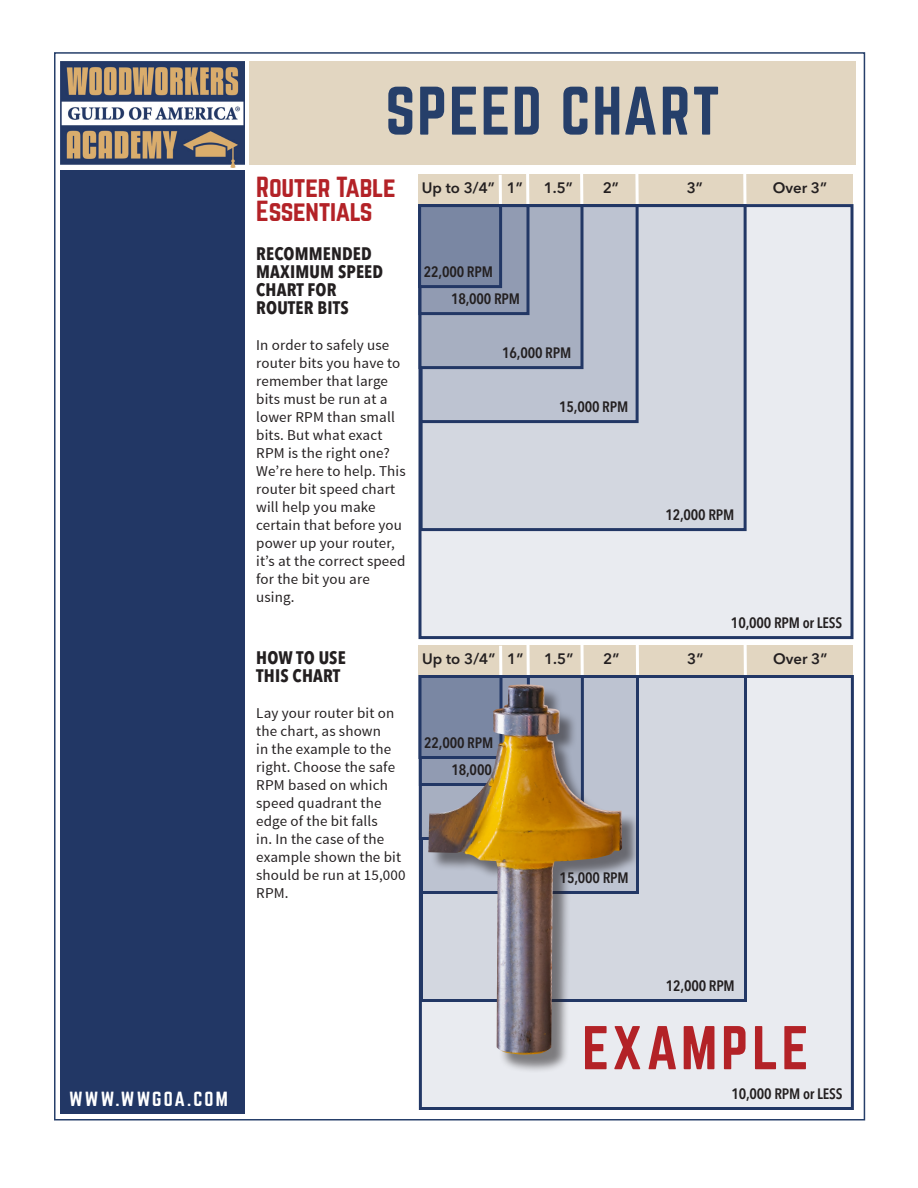
<style>
.page{position:relative;width:918px;height:1188px;background:#fff}
.page>*{position:absolute;margin:0;border:0;box-sizing:border-box;transform-origin:0 0}
.t1{font:60px "Norwester";letter-spacing:.03em;color:#263f6a}
.t2{font:54px "Norwester";letter-spacing:.075em;color:#b32227}
.t3{font:25.5px "Norwester";letter-spacing:-.01em;color:#b32227}
.t4{font:700 condensed 18px/18px "Avenir Next LT Pro";letter-spacing:.01em;color:#231f20}
.t5{font:18px "Norwester";letter-spacing:.12em;color:#fff}
.t6{font:15px/18px "Source Sans Pro";letter-spacing:.01em;color:#231f20}
.t7{font:600 condensed 15px "Avenir Next LT Pro";letter-spacing:-.01em;color:#231f20}
.t8{font:600 15px "Avenir Next LT Pro";color:#231f20}
</style>
<div class="page">
<div style="left:60px;top:170px;width:185px;height:943px;background:#223765"></div>
<img style="left:61px;top:62px;width:183px;height:105px">
<div style="left:249px;top:62px;width:607px;height:103px;background:#e2d6c1"></div>
<div style="left:418px;top:175px;width:435px;height:29px;background:#e2d6c1"></div>
<hr style="left:580px;top:174px;width:3px;height:48px;background:#fff">
<svg style="left:635px;top:174px;width:4px;height:30px"></svg>
<svg style="left:743px;top:174px;width:4px;height:30px"></svg>
<hr style="left:526px;top:173px;width:3px;height:48px;background:#fff">
<hr style="left:499px;top:175px;width:3px;height:47px;background:#fff">
<div style="left:418px;top:204px;width:436px;height:435px;background:#e9ebf0;border:3px solid #223765"></div>
<div style="left:420px;top:204px;width:327px;height:327px;background:#d3d7e0;border:3px solid #223765"></div>
<div style="left:420px;top:204px;width:219px;height:219px;background:#bdc3d1;border:3px solid #223765"></div>
<div style="left:418px;top:204px;width:166px;height:165px;background:#a7afc1;border:3px solid #223765"></div>
<div style="left:418px;top:204px;width:112px;height:111px;background:#919bb2;border:3px solid #223765"></div>
<div style="left:418px;top:204px;width:84px;height:84px;background:#7a87a3;border:3px solid #223765"></div>
<div style="left:418px;top:646px;width:435px;height:29px;background:#e2d6c1"></div>
<svg style="left:580px;top:645px;width:4px;height:30px"></svg>
<hr style="left:636px;top:645px;width:3px;height:47px;background:#fff">
<hr style="left:744px;top:645px;width:3px;height:48px;background:#fff">
<svg style="left:526px;top:645px;width:4px;height:30px"></svg>
<hr style="left:499px;top:646px;width:3px;height:47px;background:#fff">
<div style="left:419px;top:675px;width:435px;height:435px;background:#e9ebf0;border:3px solid #223765"></div>
<div style="left:420px;top:675px;width:327px;height:327px;background:#d3d7e0;border:3px solid #223765"></div>
<div style="left:420px;top:675px;width:219px;height:219px;background:#bdc3d1;border:3px solid #223765"></div>
<div style="left:419px;top:675px;width:165px;height:165px;background:#a7afc1;border:3px solid #223765"></div>
<div style="left:419px;top:675px;width:111px;height:111px;background:#919bb2;border:3px solid #223765"></div>
<div style="left:418px;top:675px;width:84px;height:84px;background:#7a87a3;border:3px solid #223765"></div>
<div style="left:431px;top:687px;width:209px;height:386px;background:#231f20;opacity:.55"></div>
<img style="left:428px;top:684px;width:194px;height:371px">
<p class="t1" style="left:385px;top:82px;width:336px">SPEED CHART</p>
<p class="t3" style="left:256px;top:175px;width:141px">Router Table</p>
<p class="t3" style="left:256px;top:199px;width:118px">Essentials</p>
<p class="t4" style="left:256px;top:244px;width:128px">RECOMMENDED<br>MAXIMUM SPEED<br>CHART FOR<br>ROUTER BITS</p>
<p class="t6" style="left:256px;top:336px;width:151px">In order to safely use router bits you have to remember that large bits must be run at a lower RPM than small bits. But what exact<br>RPM is the right one?<br>We’re here to help. This router bit speed chart will help you make certain that before you power up your router, it’s at the correct speed for the bit you are using.</p>
<p class="t4" style="left:256px;top:649px;width:91px">HOW TO USE<br>THIS CHART</p>
<p class="t6" style="left:256px;top:704px;width:151px">Lay your router bit on the chart, as shown<br>in the example to the right. Choose the safe<br>RPM based on which speed quadrant the edge of the bit falls<br>in. In the case of the example shown the bit should be run at 15,000<br>RPM.</p>
<p class="t8" style="left:422px;top:178px;width:103px">Up to 3/4” 1”</p>
<p class="t8" style="left:544px;top:178px;width:31px">1.5”</p>
<p class="t8" style="left:603px;top:178px;width:18px">2”</p>
<p class="t8" style="left:687px;top:178px;width:18px">3”</p>
<p class="t8" style="left:773px;top:178px;width:56px">Over 3”</p>
<p class="t7" style="left:424px;top:262px;width:71px">22,000 RPM</p>
<p class="t7" style="left:451px;top:289px;width:71px">18,000 RPM</p>
<p class="t7" style="left:502px;top:343px;width:71px">16,000 RPM</p>
<p class="t7" style="left:559px;top:397px;width:71px">15,000 RPM</p>
<p class="t7" style="left:665px;top:505px;width:71px">12,000 RPM</p>
<p class="t7" style="left:731px;top:613px;width:113px">10,000 RPM or LESS</p>
<p class="t8" style="left:422px;top:649px;width:103px">Up to 3/4” 1”</p>
<p class="t8" style="left:544px;top:649px;width:31px">1.5”</p>
<p class="t8" style="left:603px;top:649px;width:18px">2”</p>
<p class="t8" style="left:687px;top:649px;width:18px">3”</p>
<p class="t8" style="left:773px;top:649px;width:56px">Over 3”</p>
<p class="t7" style="left:424px;top:733px;width:71px">22,000 RPM</p>
<p class="t7" style="left:451px;top:760px;width:71px">18,000 RPM</p>
<p class="t7" style="left:560px;top:868px;width:71px">15,000 RPM</p>
<p class="t5" style="left:69px;top:1090px;width:160px">WWW.WWGOA.COM</p>
<p class="t7" style="left:666px;top:976px;width:71px">12,000 RPM</p>
<p class="t2" style="left:582px;top:1022px;width:228px">EXAMPLE</p>
<p class="t7" style="left:731px;top:1084px;width:113px">10,000 RPM or LESS</p>
</div>
